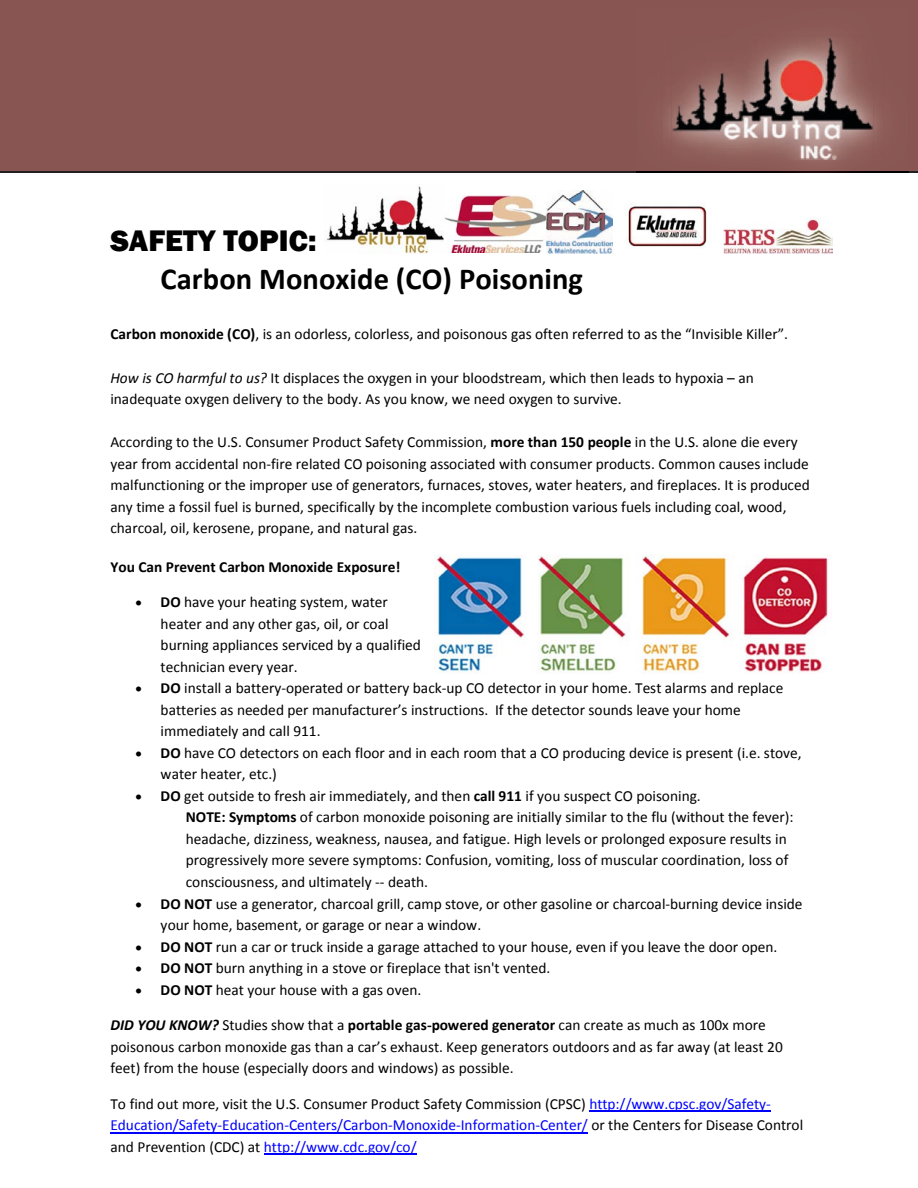
<style>
.page{position:relative;width:918px;height:1188px;background:#fff}
.page>*{position:absolute;margin:0;border:0;box-sizing:border-box;transform-origin:0 0}
.t1{font:700 30.6px "Calibri";color:#000}
.t2{font:800 30.6px "Franklin Gothic";color:#000}
.t3{font:15.45px/21.6px "Calibri";color:#000}
.t4{font:15.45px/21.5px "Calibri";color:#00f}
.t5{font:700 15.45px "Calibri";letter-spacing:-.005em;color:#000}
.s1{font-weight:700}
.s2{font-style:italic}
.s3{font-weight:700;font-style:italic}
.s4{color:#000}
</style>
<div class="page">
<div style="left:0;top:0;width:918px;height:172px;background:#895553"></div>
<hr style="left:0;top:171px;width:918px;height:2px;background:#231f20">
<img style="left:325px;top:186px;width:119px;height:67px">
<img style="left:444px;top:195px;width:103px;height:58px">
<img style="left:547px;top:191px;width:66px;height:62px">
<img style="left:625px;top:204px;width:82px;height:45px">
<img style="left:723px;top:218px;width:109px;height:35px">
<hr style="left:589px;top:1111px;width:182px;height:1px;background:#00f">
<hr style="left:110px;top:1132px;width:478px;height:1px;background:#00f">
<hr style="left:264px;top:1154px;width:153px;height:1px;background:#00f">
<img style="left:435px;top:554px;width:393px;height:120px">
<img style="left:636px;top:161px;width:273px;height:12px">
<img style="left:662px;top:102px;width:221px;height:41px">
<img style="left:672px;top:160px;width:201px;height:1px">
<img style="left:672px;top:36px;width:201px;height:124px">
<h1 class="t2" style="left:110px;top:221px;width:208px">SAFETY TOPIC:</h1>
<h1 class="t1" style="left:161px;top:260px;width:424px">Carbon Monoxide (CO) Poisoning</h1>
<p class="t3" style="left:110px;top:323px;width:679px"><span class="s1">Carbon monoxide (CO)</span>, is an odorless, colorless, and poisonous gas often referred to as the “Invisible Killer”.</p>
<p class="t3" style="left:110px;top:367px;width:645px"><span class="s2">How is CO harmful to us?</span> It displaces the oxygen in your bloodstream, which then leads to hypoxia – an inadequate oxygen delivery to the body. As you know, we need oxygen to survive.</p>
<p class="t3" style="left:110px;top:431px;width:701px">According to the U.S. Consumer Product Safety Commission, <span class="s1">more than 150 people</span> in the U.S. alone die every year from accidental non-fire related CO poisoning associated with consumer products. Common causes include malfunctioning or the improper use of generators, furnaces, stoves, water heaters, and fireplaces. It is produced any time a fossil fuel is burned, specifically by the incomplete combustion various fuels including coal, wood, charcoal, oil, kerosene, propane, and natural gas.</p>
<p class="t5" style="left:110px;top:557px;width:291px">You Can Prevent Carbon Monoxide Exposure!</p>
<p class="t3" style="left:161px;top:591px;width:262px;text-indent:-25px">• <span class="s1">DO</span> have your heating system, water heater and any other gas, oil, or coal burning appliances serviced by a qualified technician every year.</p>
<p class="t3" style="left:161px;top:677px;width:624px;text-indent:-25px">• <span class="s1">DO</span> install a battery-operated or battery back-up CO detector in your home. Test alarms and replace batteries as needed per manufacturer’s instructions. If the detector sounds leave your home immediately and call 911.</p>
<p class="t3" style="left:161px;top:742px;width:642px;text-indent:-25px">• <span class="s1">DO</span> have CO detectors on each floor and in each room that a CO producing device is present (i.e. stove, water heater, etc.)</p>
<p class="t3" style="left:186px;top:785px;width:609px;text-indent:-50px">• <span class="s1">DO</span> get outside to fresh air immediately, and then <span class="s1">call 911</span> if you suspect CO poisoning.<br><span class="s1">NOTE: Symptoms</span> of carbon monoxide poisoning are initially similar to the flu (without the fever): headache, dizziness, weakness, nausea, and fatigue. High levels or prolonged exposure results in progressively more severe symptoms: Confusion, vomiting, loss of muscular coordination, loss of consciousness, and ultimately -- death.</p>
<p class="t3" style="left:161px;top:893px;width:643px;text-indent:-25px">• <span class="s1">DO NOT</span> use a generator, charcoal grill, camp stove, or other gasoline or charcoal-burning device inside your home, basement, or garage or near a window.</p>
<p class="t3" style="left:136px;top:936px;width:644px">• <span class="s1">DO NOT</span> run a car or truck inside a garage attached to your house, even if you leave the door open.</p>
<p class="t3" style="left:136px;top:957px;width:416px">• <span class="s1">DO NOT</span> burn anything in a stove or fireplace that isn't vented.</p>
<p class="t3" style="left:136px;top:979px;width:287px">• <span class="s1">DO NOT</span> heat your house with a gas oven.</p>
<p class="t3" style="left:110px;top:1015px;width:674px"><span class="s3">DID YOU KNOW?</span> Studies show that a <span class="s1">portable gas-powered generator</span> can create as much as 100x more poisonous carbon monoxide gas than a car’s exhaust. Keep generators outdoors and as far away (at least 20 feet) from the house (especially doors and windows) as possible.</p>
<p class="t4" style="left:110px;top:1093px;width:694px"><span class="s4">To find out more, visit the U.S. Consumer Product Safety Commission (CPSC)</span> http://www.cpsc.gov/Safety-<br>Education/Safety-Education-Centers/Carbon-Monoxide-Information-Center/ <span class="s4">or the Centers for Disease Control and Prevention (CDC) at</span> http://www.cdc.gov/co/</p>
</div>
